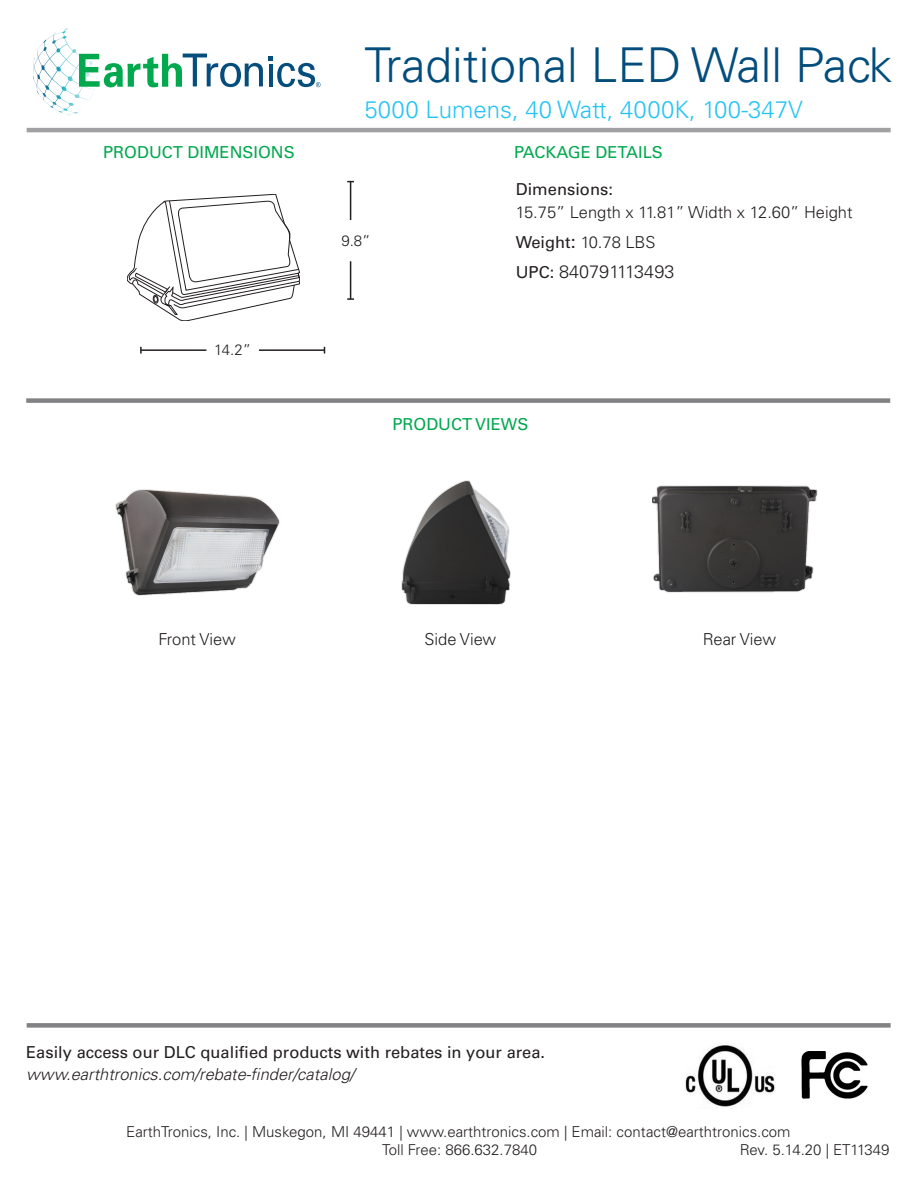
<style>
.page{position:relative;width:918px;height:1188px;background:#fff}
.page>*{position:absolute;margin:0;border:0;box-sizing:border-box;transform-origin:0 0}
.t1{font:300 48px "Univers LT Std";color:#034d7c}
.t2{font:300 24px "Univers LT Std";color:#27c3f3}
.t3{font:300 18px "Univers LT Std";color:#231f20}
.t4{font:300 16.5px "Univers LT Std";color:#231f20}
.t5{font:16.5px "Univers LT Std";color:#231f20}
.t6{font:16.5px "Univers LT Std";color:#00a84e}
.t7{font:italic 300 16.5px "Univers LT Std";color:#231f20}
.t8{font:300 15px "Univers LT Std";color:#231f20}
.t9{font:300 15px "Univers LT Std";letter-spacing:-.02em;color:#231f20}
.s1{font-weight:400}
.s2{font-weight:400;font-size:18px}
.s3{font-weight:400;font-size:16.5px}
</style>
<div class="page">
<svg style="left:33px;top:29px;width:34px;height:46px"></svg>
<svg style="left:79px;top:54px;width:242px;height:33px"></svg>
<hr style="left:27px;top:128px;width:864px;height:4px;background:#a1a0a2">
<div style="left:27px;top:1023px;width:864px;height:5px;background:#828284"></div>
<div style="left:26px;top:398px;width:864px;height:5px;background:#828284"></div>
<img style="left:801px;top:1052px;width:67px;height:47px">
<hr style="left:350px;top:182px;width:1px;height:38px;background:#231f20">
<hr style="left:141px;top:349px;width:65px;height:2px;background:#231f20">
<svg style="left:140px;top:347px;width:2px;height:7px"></svg>
<hr style="left:350px;top:261px;width:1px;height:38px;background:#231f20">
<svg style="left:347px;top:298px;width:7px;height:2px"></svg>
<hr style="left:259px;top:349px;width:66px;height:2px;background:#231f20">
<svg style="left:127px;top:194px;width:173px;height:127px"></svg>
<img style="left:401px;top:480px;width:110px;height:125px">
<img style="left:652px;top:486px;width:165px;height:106px">
<img style="left:115px;top:489px;width:164px;height:107px">
<img style="left:685px;top:1045px;width:90px;height:62px">
<p class="t1" style="left:364px;top:36px;width:530px">Traditional LED Wall Pack</p>
<p class="t2" style="left:364px;top:95px;width:440px">5000 Lumens, 40 Watt, 4000K, 100-347V</p>
<p class="t6" style="left:103px;top:142px;width:193px">PRODUCT DIMENSIONS</p>
<p class="t6" style="left:514px;top:142px;width:150px">PACKAGE DETAILS</p>
<p class="t8" style="left:214px;top:341px;width:38px">14.2”</p>
<p class="t8" style="left:341px;top:232px;width:31px">9.8”</p>
<p class="t5" style="left:516px;top:180px;width:99px">Dimensions:</p>
<p class="t4" style="left:516px;top:202px;width:338px">15.75” Length x 11.81” Width x 12.60” Height</p>
<p class="t4" style="left:516px;top:232px;width:141px"><span class="s1">Weight</span><span class="s2">:</span> 10.78 LBS</p>
<p class="t3" style="left:516px;top:261px;width:160px"><span class="s3">UPC:</span> 840791113493</p>
<p class="t6" style="left:392px;top:414px;width:137px">PRODUCT VIEWS</p>
<p class="t4" style="left:159px;top:629px;width:79px">Front View</p>
<p class="t4" style="left:425px;top:629px;width:73px">Side View</p>
<p class="t4" style="left:703px;top:629px;width:75px">Rear View</p>
<p class="t5" style="left:26px;top:1042px;width:520px">Easily access our DLC qualified products with rebates in your area.</p>
<p class="t7" style="left:26px;top:1064px;width:330px">www.earthtronics.com/rebate-finder/catalog/</p>
<p class="t8" style="left:126px;top:1122px;width:666px">EarthTronics, Inc. | Muskegon, MI 49441 | www.earthtronics.com | Email: contact@earthtronics.com</p>
<p class="t8" style="left:382px;top:1140px;width:157px">Toll Free: 866.632.7840</p>
<p class="t9" style="left:740px;top:1141px;width:151px">Rev. 5.14.20 | ET11349</p>
</div>
